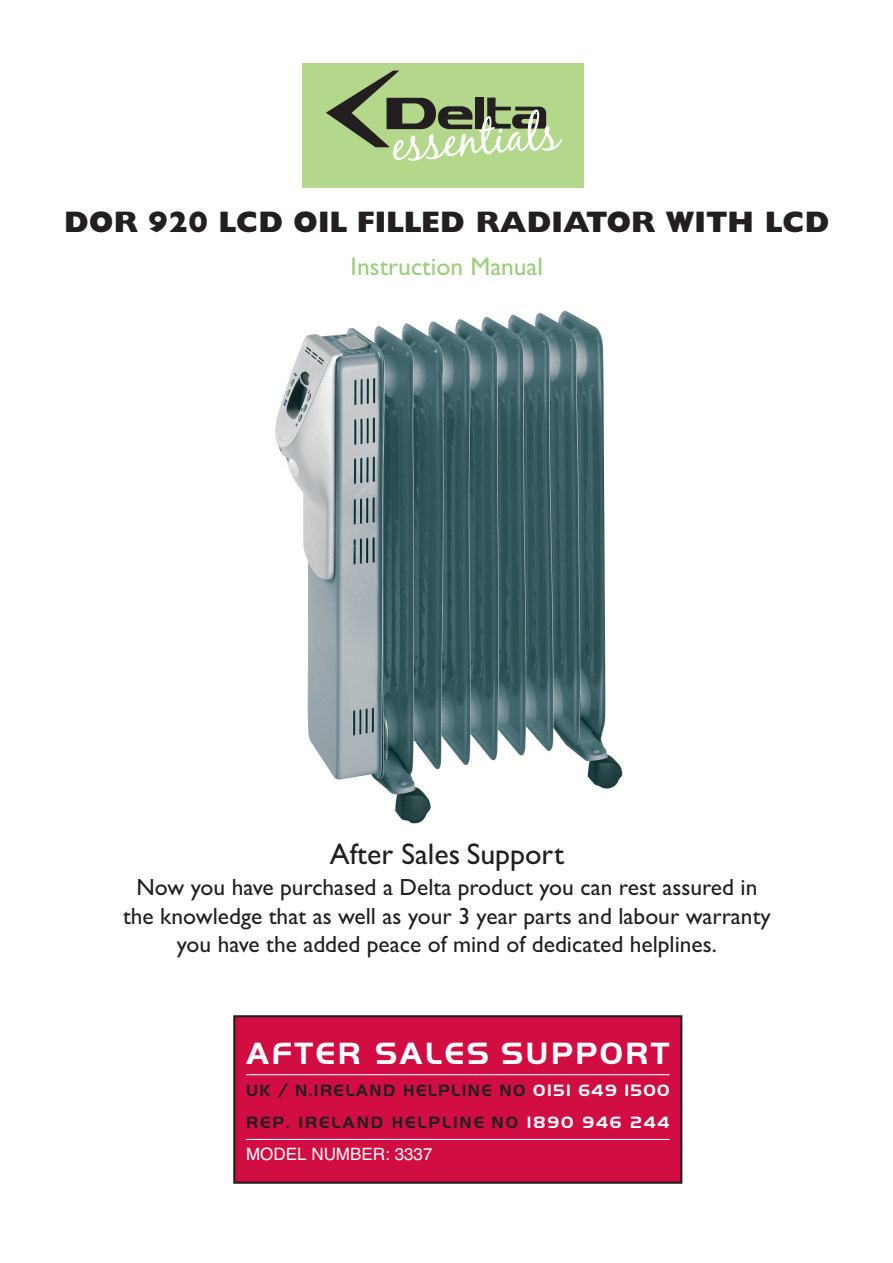
<style>
.page{position:relative;width:893px;height:1263px;background:#fff}
.page>*{position:absolute;margin:0;border:0;box-sizing:border-box;transform-origin:0 0}
.t1{font:700 31.95px "Handel Got D";letter-spacing:.08em;color:#fff}
.t2{font:800 29.85px "Gill Sans";color:#231f20}
.t3{font:29.85px "Gill Sans";color:#231f20}
.t4{font:25.5px "Gill Sans";color:#9bce7d}
.t5{font:23.4px/28px "Gill Sans";color:#231f20;text-align:center}
.t6{font:700 17.1px/32px "Handel Got D";letter-spacing:.095em;color:#231f20}
.t7{font:17.1px "Helvetica";color:#fff}
.s1{color:#fff}
</style>
<div class="page">
<div style="left:303px;top:63px;width:281px;height:124px;background:#b3d78b"></div>
<svg style="left:326px;top:71px;width:236px;height:90px"></svg>
<img style="left:275px;top:310px;width:348px;height:514px">
<div style="left:234px;top:1016px;width:447px;height:167px;background:#d20d44"></div>
<div style="left:233px;top:1015px;width:449px;height:169px;border:2px solid #231f20"></div>
<hr style="left:246px;top:1074px;width:423px;height:1px;background:#fff">
<hr style="left:246px;top:1139px;width:423px;height:1px;background:#fff">
<p class="t2" style="left:64px;top:212px;width:767px">DOR 920 LCD OIL FILLED RADIATOR WITH LCD</p>
<p class="t4" style="left:351px;top:258px;width:194px">Instruction Manual</p>
<p class="t3" style="left:330px;top:844px;width:236px">After Sales Support</p>
<p class="t5" style="left:123px;top:876px;width:649px">Now you have purchased a Delta product you can rest assured in the knowledge that as well as your 3 year parts and labour warranty you have the added peace of mind of dedicated helplines.</p>
<h1 class="t1" style="left:246px;top:1043px;width:425px">AFTER SALES SUPPORT</h1>
<p class="t6" style="left:246px;top:1076px;width:425px">UK / N.IRELAND HELPLINE NO <span class="s1">0151 649 1500<br></span>REP. IRELAND HELPLINE NO <span class="s1">1890 946 244</span></p>
<p class="t7" style="left:246px;top:1148px;width:188px">MODEL NUMBER: 3337</p>
</div>
